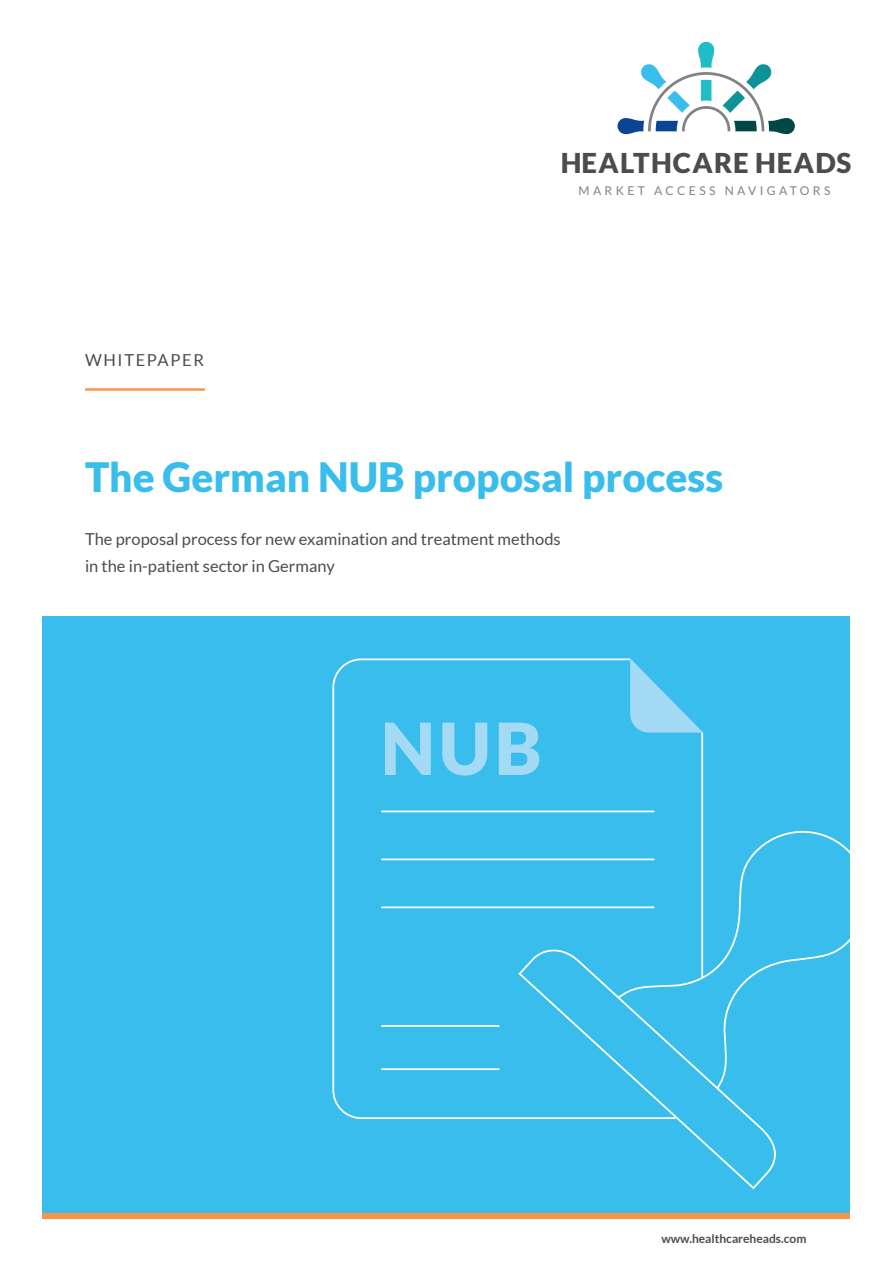
<style>
.page{position:relative;width:893px;height:1263px;background:#fff}
.page>*{position:absolute;margin:0;border:0;box-sizing:border-box;transform-origin:0 0}
.t1{font:900 40.5px "Lato";color:#39bded}
.t2{font:900 27.6px "Lato";letter-spacing:.05em;color:#4b4c4d}
.t3{font:16.5px "Lato";color:#4b4c4d}
.t4{font:16.5px "Lato";letter-spacing:.1em;color:#4b4c4d}
.t5{font:12.15px "Lato";letter-spacing:.28em;color:#808285}
.t6{font:700 12px "Lato";color:#4b4c4d}
</style>
<div class="page">
<div style="left:43px;top:617px;width:807px;height:599px;background:#39bded"></div>
<div style="left:43px;top:1213px;width:807px;height:5px;background:#f79447"></div>
<svg style="left:617px;top:42px;width:178px;height:92px"></svg>
<hr style="left:85px;top:388px;width:120px;height:3px;background:#f79447">
<svg style="left:677px;top:706px;width:26px;height:26px"></svg>
<svg style="left:332px;top:658px;width:345px;height:462px"></svg>
<svg style="left:615px;top:822px;width:235px;height:141px"></svg>
<hr style="left:701px;top:733px;width:2px;height:244px;background:#fff">
<svg style="left:385px;top:722px;width:154px;height:53px"></svg>
<svg style="left:517px;top:941px;width:266px;height:249px"></svg>
<h2 class="t2" style="left:560px;top:146px;width:293px">HEALTHCARE HEADS</h2>
<p class="t4" style="left:85px;top:351px;width:120px">WHITEPAPER</p>
<p class="t5" style="left:578px;top:184px;width:254px">MARKET ACCESS NAVIGATORS</p>
<p class="t1" style="left:85px;top:453px;width:640px">The German NUB proposal process</p>
<p class="t3" style="left:85px;top:530px;width:477px">The proposal process for new examination and treatment methods</p>
<p class="t3" style="left:85px;top:557px;width:251px">in the in-patient sector in Germany</p>
<p class="t6" style="left:661px;top:1231px;width:147px">www.healthcareheads.com</p>
</div>
